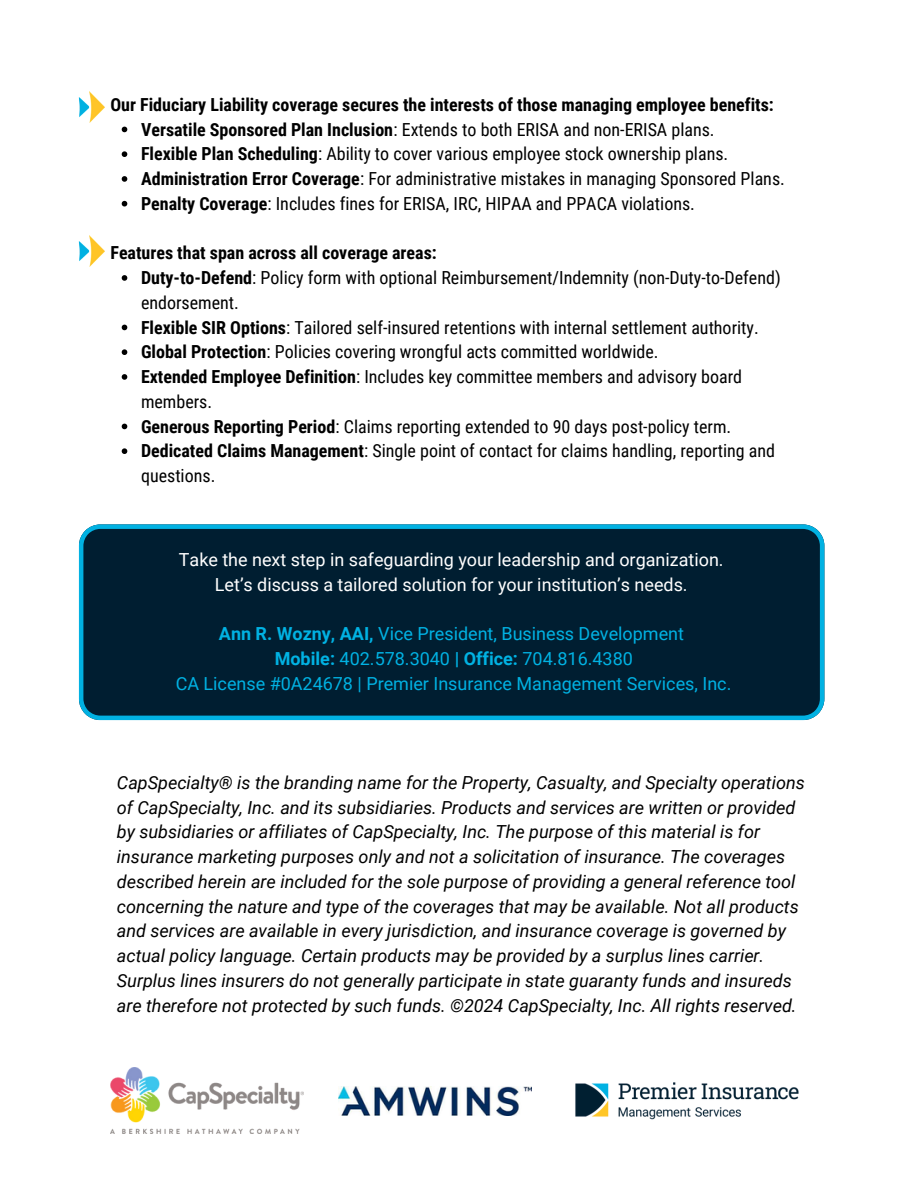
<style>
.page{position:relative;width:918px;height:1188px;background:#fff}
.page>*{position:absolute;margin:0;border:0;box-sizing:border-box;transform-origin:0 0}
.t1{font:18px/24.8px "Roboto Condensed";color:#000}
.t2{font:italic 18px/24.8px "Roboto";color:#000}
.t3{font:700 18px "Roboto Condensed";color:#000}
.t4{font:18px "Roboto";color:#fff}
.t5{font:18px "Roboto";color:#00b2e3}
.t6{font:18px "Roboto";color:#01b1e2}
.s1{font-weight:700}
</style>
<div class="page">
<img style="left:79px;top:97px;width:10px;height:20px">
<img style="left:90px;top:92px;width:14px;height:30px">
<img style="left:79px;top:241px;width:10px;height:20px">
<img style="left:90px;top:236px;width:14px;height:30px">
<img style="left:110px;top:1067px;width:194px;height:67px">
<img style="left:575px;top:1082px;width:224px;height:38px">
<div style="left:79px;top:524px;width:745px;height:196px;background:#001e31"></div>
<img style="left:339px;top:1086px;width:192px;height:29px">
<svg style="left:122px;top:127px;width:5px;height:5px"></svg>
<svg style="left:122px;top:151px;width:5px;height:6px"></svg>
<svg style="left:122px;top:176px;width:5px;height:6px"></svg>
<svg style="left:122px;top:201px;width:5px;height:6px"></svg>
<svg style="left:122px;top:275px;width:5px;height:6px"></svg>
<svg style="left:122px;top:325px;width:5px;height:5px"></svg>
<svg style="left:122px;top:349px;width:5px;height:6px"></svg>
<svg style="left:122px;top:374px;width:5px;height:6px"></svg>
<svg style="left:122px;top:424px;width:5px;height:5px"></svg>
<svg style="left:122px;top:448px;width:5px;height:6px"></svg>
<p class="t3" style="left:110px;top:94px;width:665px">Our Fiduciary Liability coverage secures the interests of those managing employee benefits:</p>
<p class="t1" style="left:141px;top:117px;width:575px"><span class="s1">Versatile Sponsored Plan Inclusion</span>: Extends to both ERISA and non-ERISA plans.</p>
<p class="t1" style="left:141px;top:142px;width:589px"><span class="s1">Flexible Plan Scheduling</span>: Ability to cover various employee stock ownership plans.</p>
<p class="t1" style="left:141px;top:167px;width:645px"><span class="s1">Administration Error Coverage</span>: For administrative mistakes in managing Sponsored Plans.</p>
<p class="t1" style="left:141px;top:191px;width:555px"><span class="s1">Penalty Coverage</span>: Includes fines for ERISA, IRC, HIPAA and PPACA violations.</p>
<p class="t3" style="left:110px;top:243px;width:328px">Features that span across all coverage areas:</p>
<p class="t1" style="left:141px;top:266px;width:641px"><span class="s1">Duty-to-Defend</span>: Policy form with optional Reimbursement/Indemnity (non-Duty-to-Defend) endorsement.</p>
<p class="t1" style="left:141px;top:315px;width:619px"><span class="s1">Flexible SIR Options</span>: Tailored self-insured retentions with internal settlement authority.</p>
<p class="t1" style="left:141px;top:340px;width:519px"><span class="s1">Global Protection</span>: Policies covering wrongful acts committed worldwide.</p>
<p class="t1" style="left:141px;top:365px;width:603px"><span class="s1">Extended Employee Definition</span>: Includes key committee members and advisory board members.</p>
<p class="t1" style="left:141px;top:414px;width:592px"><span class="s1">Generous Reporting Period</span>: Claims reporting extended to 90 days post-policy term.</p>
<p class="t1" style="left:141px;top:439px;width:636px"><span class="s1">Dedicated Claims Management</span>: Single point of contact for claims handling, reporting and questions.</p>
<p class="t4" style="left:179px;top:549px;width:546px">Take the next step in safeguarding your leadership and organization.</p>
<p class="t4" style="left:215px;top:574px;width:474px">Let’s discuss a tailored solution for your institution’s needs.</p>
<p class="t5" style="left:219px;top:624px;width:467px"><span class="s1">Ann R. Wozny, AAI,</span> Vice President, Business Development</p>
<h1 class="t5" style="left:275px;top:648px;width:360px"><span class="s1">Mobile:</span> 402.578.3040 <span class="s1">| Office:</span> 704.816.4380</h1>
<p class="t6" style="left:176px;top:673px;width:557px">CA License #0A24678 | Premier Insurance Management Services, Inc.</p>
<p class="t2" style="left:117px;top:770px;width:690px">CapSpecialty® is the branding name for the Property, Casualty, and Specialty operations of CapSpecialty, Inc. and its subsidiaries. Products and services are written or provided by subsidiaries or affiliates of CapSpecialty, Inc. The purpose of this material is for insurance marketing purposes only and not a solicitation of insurance. The coverages described herein are included for the sole purpose of providing a general reference tool concerning the nature and type of the coverages that may be available. Not all products and services are available in every jurisdiction, and insurance coverage is governed by actual policy language. Certain products may be provided by a surplus lines carrier.<br>Surplus lines insurers do not generally participate in state guaranty funds and insureds are therefore not protected by such funds. ©2024 CapSpecialty, Inc. All rights reserved.</p>
</div>
